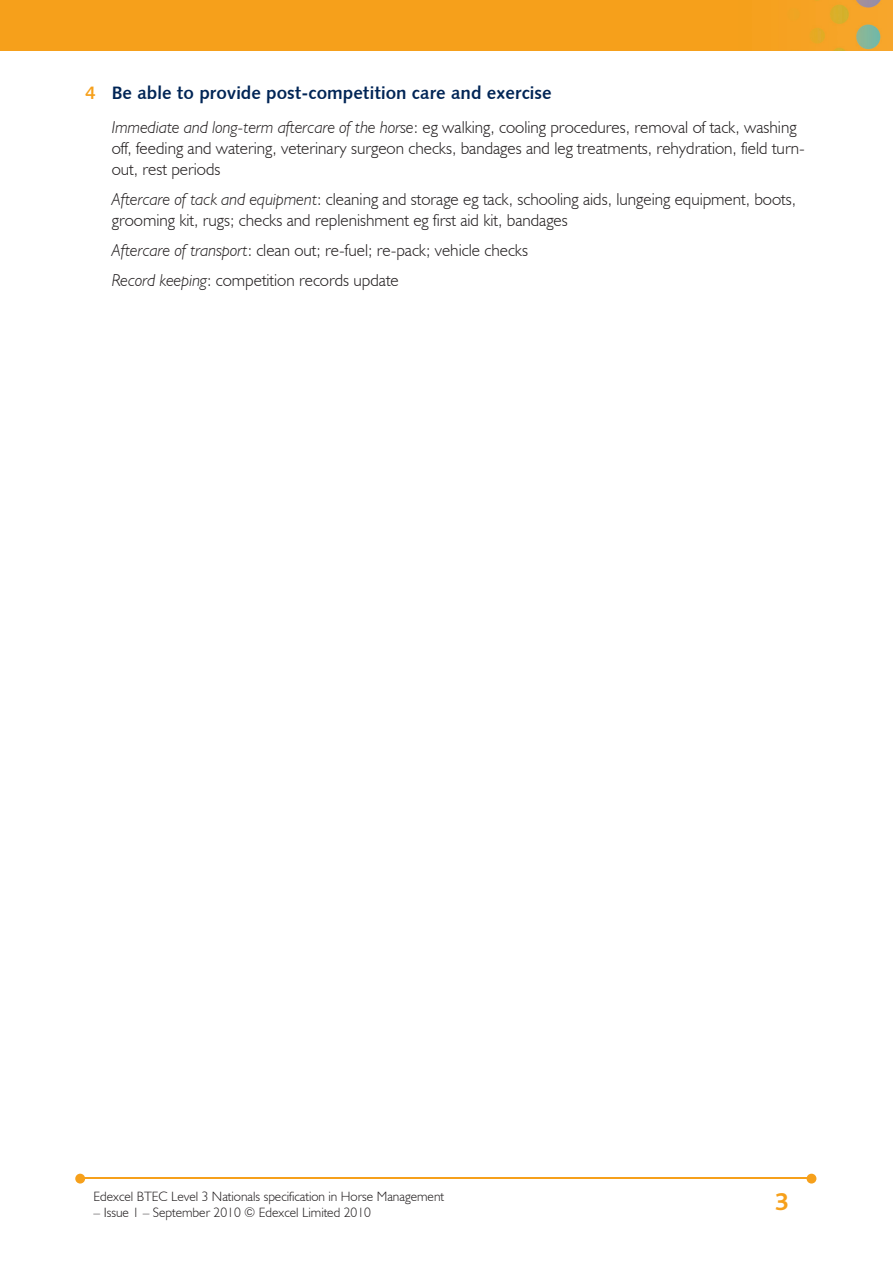
<style>
.page{position:relative;width:893px;height:1263px;background:#fff}
.page>*{position:absolute;margin:0;border:0;box-sizing:border-box;transform-origin:0 0}
.t1{font:700 25.5px "Bliss";color:#f6a01b}
.t2{font:18px "Humanist 531 BT Bold A";color:#002556}
.t3{font:300 17.25px/21px "Humanist 521 BT";color:#231f20}
.t4{font:300 13.5px "Humanist 521 BT";color:#231f20}
.s1{color:#f6a01b}
.s2{font-style:italic}
</style>
<div class="page">
<img style="left:0;top:0;width:893px;height:51px">
<hr style="left:82px;top:1178px;width:728px;height:1px;background:#f6a01b">
<svg style="left:807px;top:1174px;width:9px;height:9px"></svg>
<svg style="left:75px;top:1174px;width:10px;height:9px"></svg>
<p class="t2" style="left:85px;top:81px;width:468px"><span class="s1">4</span> Be able to provide post-competition care and exercise</p>
<p class="t3" style="left:112px;top:117px;width:694px"><span class="s2">Immediate and long-term aftercare of the horse</span>: eg walking, cooling procedures, removal of tack, washing off, feeding and watering, veterinary surgeon checks, bandages and leg treatments, rehydration, field turn&shy;out, rest periods</p>
<p class="t3" style="left:112px;top:189px;width:686px"><span class="s2">Aftercare of tack and equipment</span>: cleaning and storage eg tack, schooling aids, lungeing equipment, boots, grooming kit, rugs; checks and replenishment eg first aid kit, bandages</p>
<p class="t3" style="left:112px;top:235px;width:418px;line-height:30px"><span class="s2">Aftercare of transport</span>: clean out; re-fuel; re-pack; vehicle checks<br><span class="s2">Record keeping</span>: competition records update</p>
<p class="t4" style="left:94px;top:1188px;width:352px">Edexcel BTEC Level 3 Nationals specification in Horse Management</p>
<p class="t4" style="left:94px;top:1204px;width:279px">– Issue 1 – September 2010 © Edexcel Limited 2010</p>
<h1 class="t1" style="left:775px;top:1189px;width:15px">3</h1>
</div>
